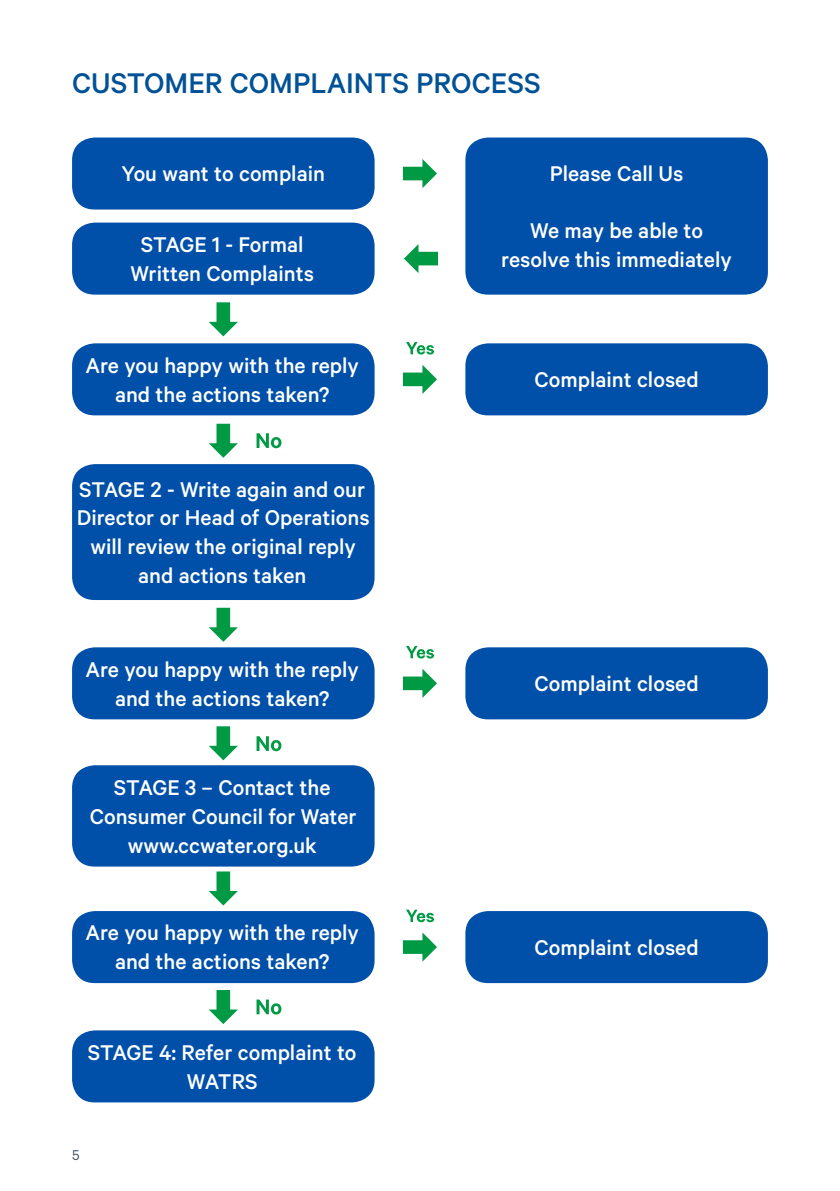
<style>
.page{position:relative;width:840px;height:1191px;background:#fff}
.page>*{position:absolute;margin:0;border:0;box-sizing:border-box;transform-origin:0 0}
.t1{font:500 32px "Calibre";color:#005196}
.t2{font:500 24px/28.8px "Calibre";color:#fff;text-align:center}
.t3{font:16px "Calibre";color:#475b6d}
</style>
<div class="page">
<div style="left:72px;top:137px;width:302px;height:72px;background:#004fa8;border-radius:23px"></div>
<div style="left:72px;top:223px;width:302px;height:72px;background:#004fa8;border-radius:23px"></div>
<div style="left:465px;top:137px;width:302px;height:158px;background:#004fa8;border-radius:23px"></div>
<svg style="left:402px;top:159px;width:35px;height:29px"></svg>
<div style="left:72px;top:343px;width:302px;height:72px;background:#004fa8;border-radius:23px"></div>
<div style="left:465px;top:343px;width:302px;height:72px;background:#004fa8;border-radius:23px"></div>
<svg style="left:406px;top:342px;width:27px;height:12px"></svg>
<div style="left:72px;top:464px;width:302px;height:136px;background:#004fa8;border-radius:23px"></div>
<svg style="left:256px;top:433px;width:25px;height:15px"></svg>
<div style="left:72px;top:647px;width:302px;height:72px;background:#004fa8;border-radius:23px"></div>
<div style="left:465px;top:647px;width:302px;height:72px;background:#004fa8;border-radius:23px"></div>
<svg style="left:406px;top:646px;width:27px;height:12px"></svg>
<div style="left:72px;top:765px;width:302px;height:101px;background:#004fa8;border-radius:23px"></div>
<svg style="left:256px;top:736px;width:25px;height:15px"></svg>
<div style="left:72px;top:911px;width:302px;height:72px;background:#004fa8;border-radius:23px"></div>
<div style="left:465px;top:911px;width:302px;height:72px;background:#004fa8;border-radius:23px"></div>
<svg style="left:406px;top:909px;width:27px;height:13px"></svg>
<div style="left:72px;top:1030px;width:302px;height:72px;background:#004fa8;border-radius:23px"></div>
<svg style="left:256px;top:999px;width:25px;height:15px"></svg>
<svg style="left:404px;top:244px;width:34px;height:29px"></svg>
<svg style="left:209px;top:302px;width:29px;height:34px"></svg>
<svg style="left:209px;top:424px;width:29px;height:34px"></svg>
<svg style="left:209px;top:608px;width:29px;height:34px"></svg>
<svg style="left:209px;top:726px;width:29px;height:34px"></svg>
<svg style="left:209px;top:871px;width:29px;height:34px"></svg>
<svg style="left:209px;top:990px;width:29px;height:34px"></svg>
<svg style="left:402px;top:365px;width:35px;height:29px"></svg>
<svg style="left:402px;top:669px;width:35px;height:29px"></svg>
<svg style="left:402px;top:932px;width:35px;height:29px"></svg>
<p class="t1" style="left:72px;top:64px;width:470px">CUSTOMER COMPLAINTS PROCESS</p>
<p class="t2" style="left:121px;top:159px;width:205px">You want to complain</p>
<p class="t2" style="left:549px;top:158px;width:135px">Please Call Us</p>
<p class="t2" style="left:130px;top:229px;width:185px">STAGE 1 - Formal<br>Written Complaints</p>
<p class="t2" style="left:85px;top:350px;width:275px">Are you happy with the reply and the actions taken?</p>
<p class="t2" style="left:77px;top:474px;width:294px">STAGE 2 - Write again and our<br>Director or Head of Operations will review the original reply and actions taken</p>
<p class="t2" style="left:85px;top:654px;width:275px">Are you happy with the reply and the actions taken?</p>
<p class="t2" style="left:90px;top:772px;width:268px">STAGE 3 – Contact the<br>Consumer Council for Water</p>
<p class="t2" style="left:128px;top:830px;width:190px">www.ccwater.org.uk</p>
<p class="t2" style="left:85px;top:918px;width:275px">Are you happy with the reply and the actions taken?</p>
<p class="t2" style="left:88px;top:1037px;width:270px">STAGE 4: Refer complaint to<br>WATRS</p>
<p class="t3" style="left:72px;top:1145px;width:9px">5</p>
<p class="t2" style="left:530px;top:216px;width:174px">We may be able to</p>
<p class="t2" style="left:501px;top:244px;width:232px">resolve this immediately</p>
<p class="t2" style="left:534px;top:365px;width:166px">Complaint closed</p>
<p class="t2" style="left:534px;top:668px;width:166px">Complaint closed</p>
<p class="t2" style="left:534px;top:932px;width:166px">Complaint closed</p>
</div>
